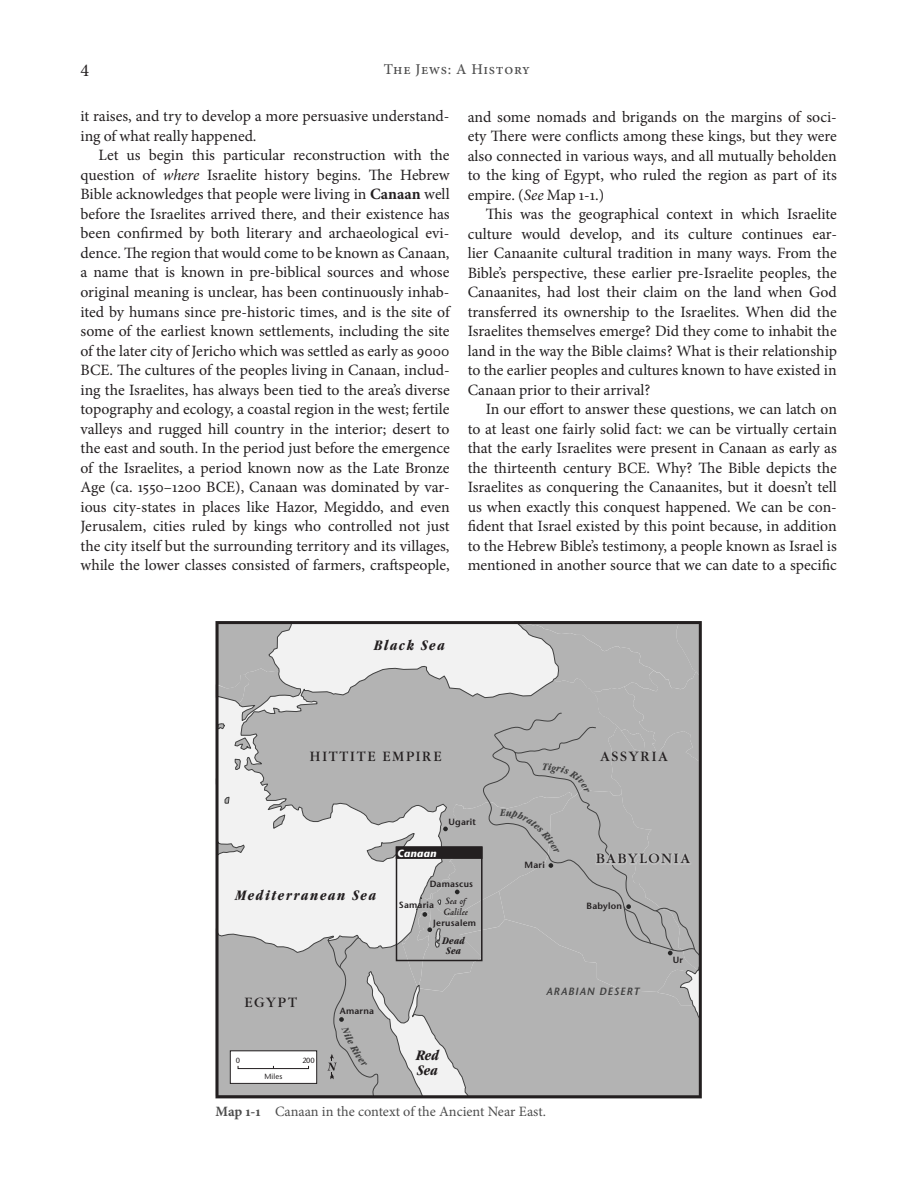
<style>
.page{position:relative;width:919px;height:1191px;background:#fff}
.page>*{position:absolute;margin:0;border:0;box-sizing:border-box;transform-origin:0 0}
.t1{font:18px "Minion Pro";color:#231f20}
.t2{font:15.75px/19.5px "Minion Pro";color:#231f20;text-align:justify}
.t3{font:15px "Garamond";letter-spacing:.12em;color:#231f20}
.t4{font:italic 700 condensed 15px/15px "Garamond";letter-spacing:.1em;color:#231f20}
.t5{font:500 15px "Minion Pro";letter-spacing:.04em;color:#4d4d4d}
.t6{font:14.25px "Minion Pro";color:#4d4d4d}
.t7{font:italic 600 10.5px "Stone Sans";letter-spacing:.095em;color:#404040}
.t8{font:italic 700 10.5px/10.5px "Centaur";letter-spacing:.01em;color:#231f20}
.t9{font:italic 700 condensed 10.5px/10.5px "Garamond";letter-spacing:.01em;color:#231f20;text-align:center}
.t10{font:italic 700 10.5px "Stone Sans";letter-spacing:.025em;color:#fff}
.t11{font:600 9px "Stone Sans";letter-spacing:.025em;color:#231f20}
.t12{font:7.5px "Stone Sans";letter-spacing:.025em;color:#231f20}
.s1{font-style:italic}
.s2{font-weight:700}
</style>
<div class="page">
<svg style="left:215px;top:621px;width:485px;height:475px"></svg>
<p class="t1" style="left:80px;top:63px;width:10px">4</p>
<p class="t5" style="left:384px;top:63px;width:148px">The Jews: A History</p>
<p class="t2" style="left:467px;top:108px;width:371px">and some nomads and brigands on the margins of soci&shy;ety There were conflicts among these kings, but they were also connected in various ways, and all mutually beholden to the king of Egypt, who ruled the region as part of its empire. (<span class="s1">See</span> Map 1-1.)</p>
<p class="t2" style="left:467px;top:205px;width:371px;text-indent:18px">This was the geographical context in which Israelite culture would develop, and its culture continues ear&shy;lier Canaanite cultural tradition in many ways. From the Bible’s perspective, these earlier pre-Israelite peoples, the Canaanites, had lost their claim on the land when God transferred its ownership to the Israelites. When did the Israelites themselves emerge? Did they come to inhabit the land in the way the Bible claims? What is their relationship to the earlier peoples and cultures known to have existed in Canaan prior to their arrival?</p>
<p class="t2" style="left:467px;top:400px;width:371px;text-indent:18px">In our effort to answer these questions, we can latch on to at least one fairly solid fact: we can be virtually certain that the early Israelites were present in Canaan as early as the thirteenth century BCE. Why? The Bible depicts the Israelites as conquering the Canaanites, but it doesn’t tell us when exactly this conquest happened. We can be con&shy;fident that Israel existed by this point because, in addition to the Hebrew Bible’s testimony, a people known as Israel is mentioned in another source that we can date to a specific</p>
<p class="t2" style="left:80px;top:108px;width:370px">it raises, and try to develop a more persuasive understand&shy;ing of what really happened.</p>
<p class="t2" style="left:80px;top:147px;width:372px;text-indent:18px">Let us begin this particular reconstruction with the question of <span class="s1">where</span> Israelite history begins. The Hebrew Bible acknowledges that people were living in <span class="s2">Canaan</span> well before the Israelites arrived there, and their existence has been confirmed by both literary and archaeological evi&shy;dence. The region that would come to be known as Canaan, a name that is known in pre-biblical sources and whose original meaning is unclear, has been continuously inhab&shy;ited by humans since pre-historic times, and is the site of some of the earliest known settlements, including the site of the later city of Jericho which was settled as early as 9000<br>BCE. The cultures of the peoples living in Canaan, includ&shy;ing the Israelites, has always been tied to the area’s diverse topography and ecology, a coastal region in the west; fertile valleys and rugged hill country in the interior; desert to the east and south. In the period just before the emergence of the Israelites, a period known now as the Late Bronze Age (ca. 1550–1200 BCE), Canaan was dominated by var&shy;ious city-states in places like Hazor, Megiddo, and even Jerusalem, cities ruled by kings who controlled not just the city itself but the surrounding territory and its villages, while the lower classes consisted of farmers, craftspeople,</p>
<p class="t4" style="left:374px;top:638px;width:72px">Black Sea</p>
<p class="t3" style="left:310px;top:751px;width:133px">HITTITE EMPIRE</p>
<p class="t10" style="left:397px;top:848px;width:41px">Canaan</p>
<p class="t11" style="left:448px;top:818px;width:29px">Ugarit</p>
<p class="t4" style="left:236px;top:888px;width:142px">Mediterranean Sea</p>
<p class="t3" style="left:244px;top:997px;width:54px">EGYPT</p>
<p class="t11" style="left:340px;top:1007px;width:36px">Amarna</p>
<p class="t11" style="left:429px;top:880px;width:45px">Damascus</p>
<p class="t11" style="left:399px;top:901px;width:37px">Samaria</p>
<p class="t8" style="left:443px;top:897px;width:26px">Sea of<br>Galilee</p>
<p class="t11" style="left:433px;top:919px;width:44px">Jerusalem</p>
<p class="t9" style="left:442px;top:936px;width:24px">Dead<br>Sea</p>
<p class="t11" style="left:524px;top:861px;width:22px">Mari</p>
<p class="t3" style="left:600px;top:751px;width:69px">ASSYRIA</p>
<p class="t3" style="left:596px;top:853px;width:95px">BABYLONIA</p>
<p class="t11" style="left:586px;top:902px;width:37px">Babylon</p>
<p class="t11" style="left:672px;top:956px;width:12px">Ur</p>
<p class="t7" style="left:546px;top:987px;width:95px">ARABIAN DESERT</p>
<p class="t4" style="left:416px;top:1049px;width:24px">Red<br>Sea</p>
<p class="t12" style="left:236px;top:1057px;width:6px">0</p>
<p class="t12" style="left:302px;top:1057px;width:14px">200</p>
<p class="t12" style="left:264px;top:1073px;width:20px">Miles</p>
<p class="t6" style="left:215px;top:1106px;width:332px"><span class="s2">Map 1-1</span> Canaan in the context of the Ancient Near East.</p>
</div>
